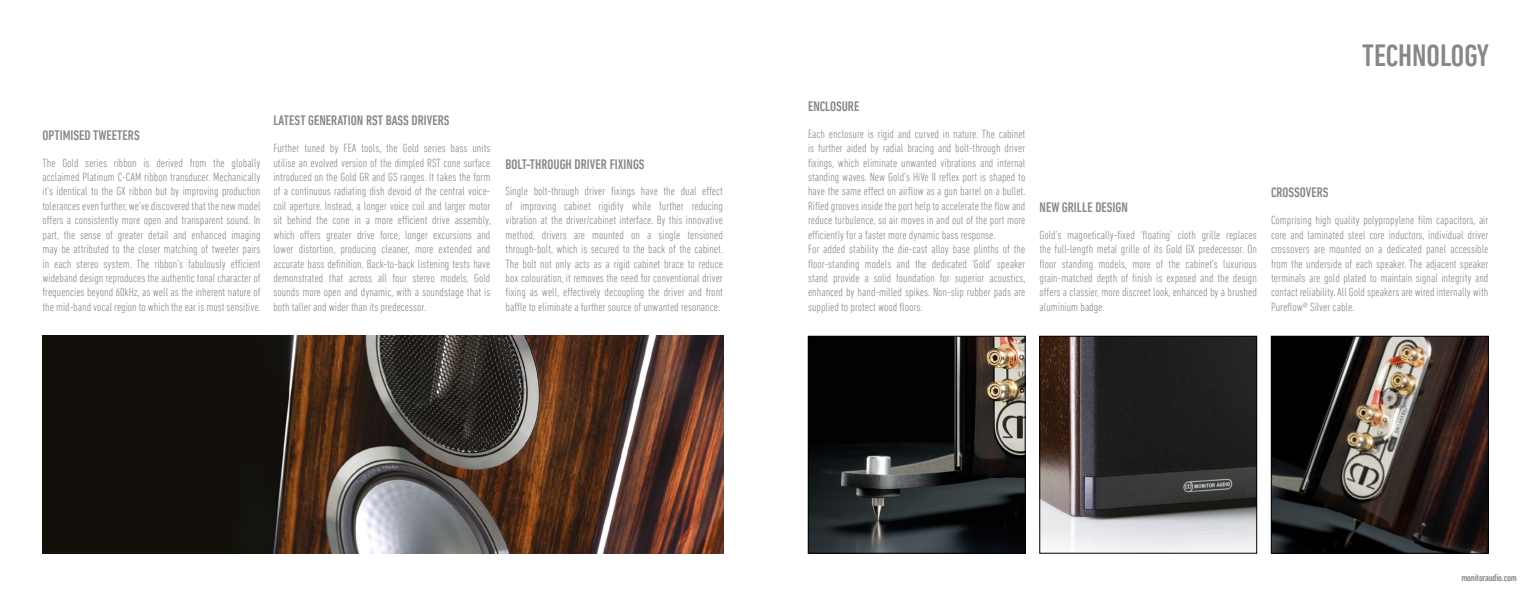
<style>
.page{position:relative;width:1531px;height:596px;background:#fff}
.page>*{position:absolute;margin:0;border:0;box-sizing:border-box;transform-origin:0 0}
.t1{font:500 condensed 31.3px "DIN Next LT Pro";color:#878787}
.t2{font:500 condensed 14px "DIN Next LT Pro";color:#878787}
.t3{font:300 condensed 12px/14.4px "DIN Next LT Pro";color:#878787;text-align:justify}
.t4{font:500 condensed 10px "DIN Next LT Pro";letter-spacing:-.02em;color:#878787}
</style>
<div class="page">
<img style="left:1273px;top:338px;width:213px;height:213px">
<div style="left:1271px;top:336px;width:217px;height:217px;border:1px solid #000"></div>
<img style="left:1041px;top:338px;width:214px;height:213px">
<div style="left:1039px;top:336px;width:218px;height:217px;border:1px solid #000"></div>
<img style="left:810px;top:338px;width:213px;height:213px">
<div style="left:808px;top:336px;width:217px;height:217px;border:1px solid #000"></div>
<img style="left:43px;top:336px;width:680px;height:217px">
<p class="t2" style="left:43px;top:127px;width:99px">OPTIMISED TWEETERS</p>
<p class="t3" style="left:43px;top:155px;width:220px">The Gold series ribbon is derived from the globally acclaimed Platinum C-CAM ribbon transducer. Mechanically it’s identical to the GX ribbon but by improving production tolerances even further, we’ve discovered that the new model offers a consistently more open and transparent sound. In part, the sense of greater detail and enhanced imaging may be attributed to the closer matching of tweeter pairs in each stereo system. The ribbon’s fabulously efficient wideband design reproduces the authentic tonal character of frequencies beyond 60kHz, as well as the inherent nature of the mid-band vocal region to which the ear is most sensitive.</p>
<p class="t2" style="left:273px;top:113px;width:178px">LATEST GENERATION RST BASS DRIVERS</p>
<p class="t3" style="left:273px;top:141px;width:219px">Further tuned by FEA tools, the Gold series bass units utilise an evolved version of the dimpled RST cone surface introduced on the Gold GR and GS ranges. It takes the form of a continuous radiating dish devoid of the central voice&shy;coil aperture. Instead, a longer voice coil and larger motor sit behind the cone in a more efficient drive assembly, which offers greater drive force, longer excursions and lower distortion, producing cleaner, more extended and accurate bass definition. Back-to-back listening tests have demonstrated that across all four stereo models, Gold sounds more open and dynamic, with a soundstage that is both taller and wider than its predecessor.</p>
<p class="t2" style="left:506px;top:156px;width:141px">BOLT-THROUGH DRIVER FIXINGS</p>
<p class="t3" style="left:506px;top:184px;width:219px">Single bolt-through driver fixings have the dual effect of improving cabinet rigidity while further reducing vibration at the driver/cabinet interface. By this innovative method, drivers are mounted on a single tensioned through-bolt, which is secured to the back of the cabinet.<br>The bolt not only acts as a rigid cabinet brace to reduce box colouration, it removes the need for conventional driver fixing as well, effectively decoupling the driver and front baffle to eliminate a further source of unwanted resonance.</p>
<p class="t2" style="left:808px;top:98px;width:53px">ENCLOSURE</p>
<p class="t3" style="left:808px;top:126px;width:219px;text-align:left">Each enclosure is rigid and curved in nature. The cabinet is further aided by radial bracing and bolt-through driver fixings, which eliminate unwanted vibrations and internal standing waves. New Gold’s HiVe II reflex port is shaped to have the same effect on airflow as a gun barrel on a bullet.<br>Rifled grooves inside the port help to accelerate the flow and reduce turbulence, so air moves in and out of the port more efficiently for a faster more dynamic bass response.<br>For added stability the die-cast alloy base plinths of the floor-standing models and the dedicated ‘Gold’ speaker stand provide a solid foundation for superior acoustics, enhanced by hand-milled spikes. Non-slip rubber pads are supplied to protect wood floors.</p>
<p class="t2" style="left:1039px;top:199px;width:90px">NEW GRILLE DESIGN</p>
<p class="t3" style="left:1039px;top:227px;width:219px">Gold’s magnetically-fixed ‘floating’ cloth grille replaces the full-length metal grille of its Gold GX predecessor. On floor standing models, more of the cabinet’s luxurious grain-matched depth of finish is exposed and the design offers a classier, more discreet look, enhanced by a brushed aluminium badge.</p>
<h1 class="t1" style="left:1362px;top:38px;width:128px">TECHNOLOGY</h1>
<p class="t2" style="left:1271px;top:185px;width:59px">CROSSOVERS</p>
<p class="t3" style="left:1271px;top:213px;width:219px">Comprising high quality polypropylene film capacitors, air core and laminated steel core inductors, individual driver crossovers are mounted on a dedicated panel accessible from the underside of each speaker. The adjacent speaker terminals are gold plated to maintain signal integrity and contact reliability. All Gold speakers are wired internally with Pureflow® Silver cable.</p>
<p class="t4" style="left:1461px;top:572px;width:57px">monitoraudio.com</p>
</div>
